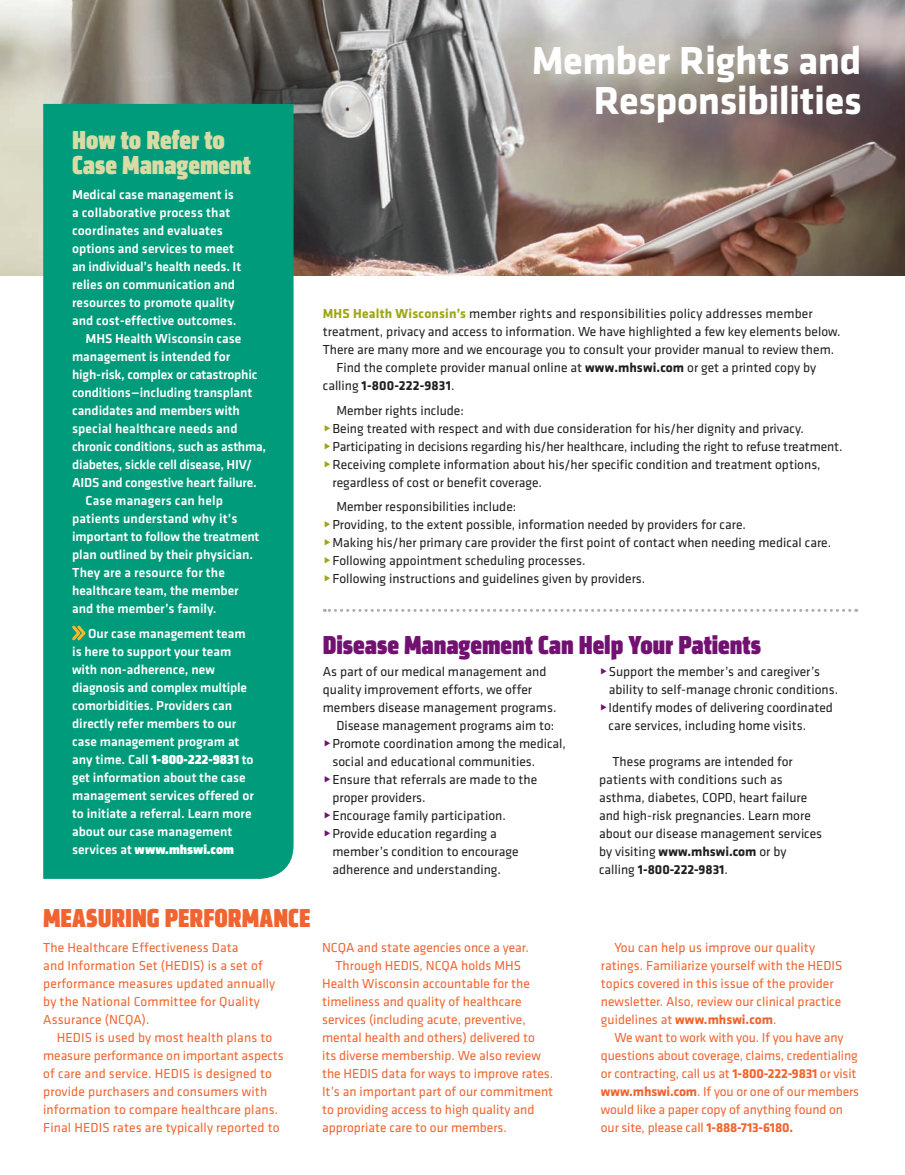
<style>
.page{position:relative;width:905px;height:1175px;background:#fff}
.page>*{position:absolute;margin:0;border:0;box-sizing:border-box;transform-origin:0 0}
.t1{font:700 40.5px/40.5px "Klavika";letter-spacing:-.01em;color:#fff;text-align:right}
.t2{font:27px "Klavika Display Bl Cond";color:#711271}
.t3{font:27px/25.5px "Klavika Display Bl Cond";color:#d9dba7}
.t4{font:27px "Klavika Display Bl Cond";color:#f2642f}
.t5{font:13.5px/18px "Klavika";color:#231f20}
.t6{font:13.5px/18px "Klavika";color:#f2642f}
.t7{font:500 13.5px/18px "Klavika";color:#fff}
.t8{font:13.5px "Klavika Display Bl";color:#fff}
.t9{font:700 13.5px "Klavika";letter-spacing:.015em;color:#231f20}
.s1{font-family:"Klavika Display Bl";font-weight:400}
.s2{font-family:"Klavika";font-weight:500}
.s3{font-weight:700;color:#9ea615}
.s4{font-weight:700}
.s5{font-weight:400}
</style>
<div class="page">
<img style="left:0;top:0;width:904px;height:276px">
<div style="left:43px;top:104px;width:250px;height:775px;background:#009b7a"></div>
<svg style="left:69px;top:623px;width:19px;height:20px"></svg>
<svg style="left:324px;top:609px;width:525px;height:3px"></svg>
<h2 class="t3" style="left:72px;top:128px;width:180px">How to Refer to<br>Case Management</h2>
<p class="t7" style="left:72px;top:185px;width:163px">Medical case management is</p>
<p class="t7" style="left:72px;top:203px;width:160px">a collaborative process that</p>
<p class="t7" style="left:72px;top:221px;width:152px">coordinates and evaluates</p>
<p class="t7" style="left:72px;top:239px;width:163px">options and services to meet</p>
<p class="t7" style="left:72px;top:257px;width:170px">an individual’s health needs. It</p>
<p class="t7" style="left:72px;top:275px;width:164px">relies on communication and</p>
<p class="t7" style="left:72px;top:293px;width:164px">resources to promote quality</p>
<p class="t7" style="left:72px;top:311px;width:166px">and cost-effective outcomes.</p>
<p class="t7" style="left:86px;top:329px;width:157px">MHS Health Wisconsin case</p>
<p class="t7" style="left:72px;top:347px;width:159px">management is intended for</p>
<p class="t7" style="left:72px;top:365px;width:187px">high-risk, complex or catastrophic</p>
<p class="t7" style="left:72px;top:383px;width:181px">conditions—including transplant</p>
<p class="t7" style="left:72px;top:401px;width:169px">candidates and members with</p>
<p class="t7" style="left:72px;top:419px;width:167px">special healthcare needs and</p>
<p class="t7" style="left:72px;top:437px;width:196px">chronic conditions, such as asthma,</p>
<p class="t7" style="left:72px;top:455px;width:181px">diabetes, sickle cell disease, HIV/</p>
<p class="t7" style="left:72px;top:473px;width:186px">AIDS and congestive heart failure.</p>
<p class="t7" style="left:86px;top:491px;width:139px">Case managers can help</p>
<p class="t7" style="left:72px;top:509px;width:167px">patients understand why it’s</p>
<p class="t7" style="left:72px;top:527px;width:189px">important to follow the treatment</p>
<p class="t7" style="left:72px;top:545px;width:183px">plan outlined by their physician.</p>
<p class="t7" style="left:72px;top:563px;width:154px">They are a resource for the</p>
<p class="t7" style="left:72px;top:581px;width:168px">healthcare team, the member</p>
<p class="t7" style="left:72px;top:599px;width:146px">and the member’s family.</p>
<p class="t7" style="left:72px;top:624px;width:183px;text-indent:16px">Our case management team is here to support your team with non-adherence, new diagnosis and complex multiple comorbidities. Providers can directly refer members to our case management program at any time. Call <span class="s1">1-800-222-9831</span> to get information about the case management services offered or to initiate a referral. Learn more about our case management</p>
<p class="t8" style="left:72px;top:841px;width:163px"><span class="s2">services at</span> www.mhswi.com</p>
<h1 class="t1" style="left:531px;top:38px;width:331px">Member Rights and<br>Responsibilities</h1>
<p class="t5" style="left:323px;top:304px;width:491px"><span class="s3">MHS Health Wisconsin’s</span> member rights and responsibilities policy addresses member</p>
<p class="t5" style="left:323px;top:322px;width:519px">treatment, privacy and access to information. We have highlighted a few key elements below.</p>
<p class="t5" style="left:323px;top:340px;width:513px">There are many more and we encourage you to consult your provider manual to review them.</p>
<p class="t5" style="left:336px;top:358px;width:481px">Find the complete provider manual online at <span class="s4">www.mhswi.com</span> or get a printed copy by</p>
<p class="t9" style="left:323px;top:375px;width:133px"><span class="s5">calling</span> 1-800-222-9831<span class="s5">.</span></p>
<p class="t5" style="left:332px;top:400px;width:511px">Member rights include:<br>Being treated with respect and with due consideration for his/her dignity and privacy.<br>Participating in decisions regarding his/her healthcare, including the right to refuse treatment.<br>Receiving complete information about his/her specific condition and treatment options, regardless of cost or benefit coverage.</p>
<p class="t5" style="left:332px;top:497px;width:500px">Member responsibilities include:<br>Providing, to the extent possible, information needed by providers for care.<br>Making his/her primary care provider the first point of contact when needing medical care.<br>Following appointment scheduling processes.<br>Following instructions and guidelines given by providers.</p>
<h2 class="t2" style="left:323px;top:629px;width:440px">Disease Management Can Help Your Patients</h2>
<p class="t5" style="left:323px;top:662px;width:225px">As part of our medical management and</p>
<p class="t5" style="left:323px;top:680px;width:211px">quality improvement efforts, we offer</p>
<p class="t5" style="left:323px;top:698px;width:235px">members disease management programs.</p>
<p class="t5" style="left:336px;top:716px;width:219px">Disease management programs aim to:</p>
<p class="t5" style="left:332px;top:734px;width:235px">Promote coordination among the medical,</p>
<p class="t5" style="left:332px;top:752px;width:204px">social and educational communities.</p>
<p class="t5" style="left:332px;top:770px;width:206px">Ensure that referrals are made to the</p>
<p class="t5" style="left:332px;top:788px;width:95px">proper providers.</p>
<p class="t5" style="left:332px;top:806px;width:175px">Encourage family participation.</p>
<p class="t5" style="left:332px;top:824px;width:166px">Provide education regarding a</p>
<p class="t5" style="left:332px;top:842px;width:187px">member’s condition to encourage</p>
<p class="t5" style="left:332px;top:860px;width:170px">adherence and understanding.</p>
<p class="t5" style="left:608px;top:662px;width:231px">Support the member’s and caregiver’s ability to self-manage chronic conditions.<br>Identify modes of delivering coordinated care services, including home visits.</p>
<p class="t5" style="left:599px;top:752px;width:225px;text-indent:14px">These programs are intended for patients with conditions such as asthma, diabetes, COPD, heart failure and high-risk pregnancies. Learn more about our disease management services by visiting <span class="s4">www.mhswi.com</span> or by calling <span class="s4">1-800-222-9831</span>.</p>
<h2 class="t4" style="left:43px;top:902px;width:269px">Measuri ng Performance</h2>
<p class="t6" style="left:43px;top:937px;width:234px">The Healthcare Effectiveness Data<br>and Information Set (H EDIS) is a set of performance measures updated annually by the National Committee for Quality Assurance (NCQA).</p>
<p class="t6" style="left:43px;top:1027px;width:242px;text-indent:14px">H EDIS is used by most health plans to measure performance on important aspects of care and service. H EDIS is designed to provide purchasers and consumers with information to compare healthcare plans.<br>Final H EDIS rates are typically reported to</p>
<p class="t6" style="left:322px;top:937px;width:208px">NCQA and state agencies once a year.</p>
<p class="t6" style="left:335px;top:955px;width:187px">Through H EDIS, NCQA holds MHS</p>
<p class="t6" style="left:322px;top:973px;width:209px">Health Wisconsin accountable for the</p>
<p class="t6" style="left:322px;top:991px;width:201px">timeliness and quality of healthcare</p>
<p class="t6" style="left:322px;top:1009px;width:205px">services (including acute, preventive,</p>
<p class="t6" style="left:322px;top:1027px;width:214px">mental health and others) delivered to</p>
<p class="t6" style="left:322px;top:1045px;width:220px">its diverse membership. We also review</p>
<p class="t6" style="left:322px;top:1063px;width:233px">the H EDIS data for ways to improve rates.</p>
<p class="t6" style="left:322px;top:1081px;width:232px">It’s an important part of our commitment</p>
<p class="t6" style="left:322px;top:1099px;width:214px">to providing access to high quality and</p>
<p class="t6" style="left:322px;top:1117px;width:186px">appropriate care to our members.</p>
<p class="t6" style="left:601px;top:937px;width:243px;text-indent:14px">You can help us improve our quality ratings. Familiarize yourself with the H EDIS topics covered in this issue of the provider newsletter. Also, review our clinical practice guidelines at <span class="s4">www.mhswi.com</span>.</p>
<p class="t6" style="left:601px;top:1027px;width:260px;text-indent:14px">We want to work with you. If you have any questions about coverage, claims, credentialing or contracting, call us at <span class="s4">1-800-222-9831</span> or visit <span class="s4">www.mhswi.com</span>. If you or one of our members would like a paper copy of anything found on our site, please call <span class="s4">1-888-713-6180.</span></p>
</div>
